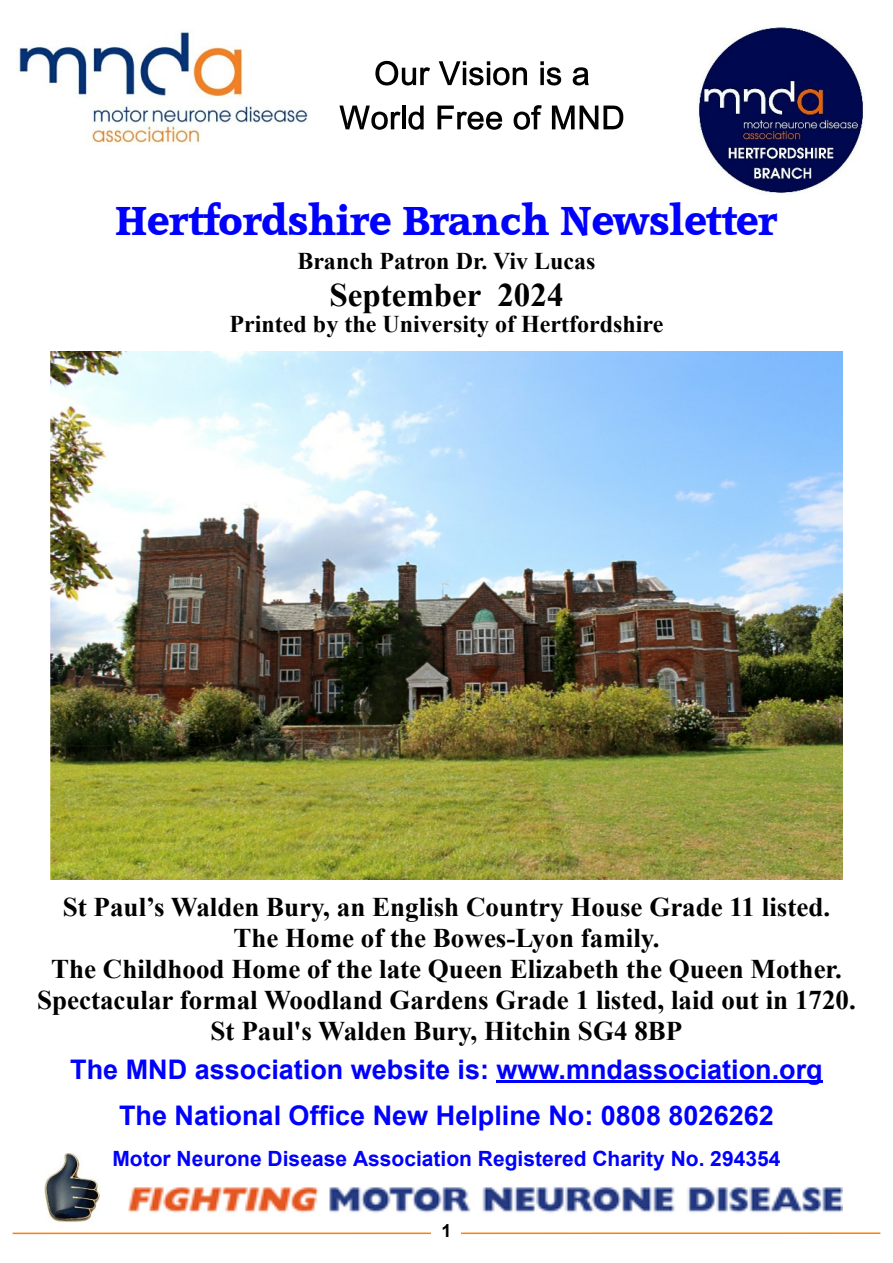
<style>
.page{position:relative;width:893px;height:1263px;background:#fff}
.page>*{position:absolute;margin:0;border:0;box-sizing:border-box;transform-origin:0 0}
.t1{font:39px "Accord SF Bold";color:#00f}
.t2{font:700 33px "Times New Roman";color:#000}
.t3{font:700 27px/31px "Times New Roman";color:#000;text-align:center}
.t4{font:700 27px/45.9px "Arial";color:#00f;text-align:center}
.t5{font:700 24px "Times New Roman";color:#000}
.t6{font:700 21px "Arial";color:#00f}
.t7{font:700 18px "Arial";color:#000}
</style>
<div class="page">
<img style="left:128px;top:1187px;width:714px;height:26px">
<hr style="left:497px;top:1080px;width:326px;height:3px;background:#00f">
<hr style="left:13px;top:1232px;width:867px;height:2px;background:#ff8000">
<div style="left:432px;top:1219px;width:29px;height:24px;background:#fff"></div>
<img style="left:44px;top:1153px;width:56px;height:69px">
<img style="left:17px;top:32px;width:292px;height:113px">
<img style="left:697px;top:27px;width:167px;height:166px">
<svg style="left:375px;top:61px;width:55px;height:24px"></svg>
<svg style="left:439px;top:61px;width:88px;height:24px"></svg>
<svg style="left:540px;top:61px;width:21px;height:24px"></svg>
<svg style="left:573px;top:67px;width:16px;height:18px"></svg>
<svg style="left:339px;top:106px;width:62px;height:24px"></svg>
<hr style="left:402px;top:106px;width:3px;height:23px;background:#000">
<svg style="left:408px;top:106px;width:16px;height:24px"></svg>
<svg style="left:438px;top:106px;width:64px;height:24px"></svg>
<svg style="left:514px;top:105px;width:28px;height:25px"></svg>
<svg style="left:552px;top:106px;width:71px;height:23px"></svg>
<img style="left:51px;top:352px;width:791px;height:528px">
<h1 class="t1" style="left:116px;top:201px;width:663px">Hertfordshire Branch Newsletter</h1>
<p class="t5" style="left:297px;top:253px;width:300px">Branch Patron Dr. Viv Lucas</p>
<p class="t2" style="left:329px;top:284px;width:236px">September 2024</p>
<p class="t5" style="left:230px;top:316px;width:435px">Printed by the University of Hertfordshire</p>
<p class="t3" style="left:37px;top:894px;width:820px">St Paul’s Walden Bury, an English Country House Grade 11 listed.<br>The Home of the Bowes-Lyon family.<br>The Childhood Home of the late Queen Elizabeth the Queen Mother.<br>Spectacular formal Woodland Gardens Grade 1 listed, laid out in 1720.<br>St Paul's Walden Bury, Hitchin SG4 8BP</p>
<p class="t4" style="left:70px;top:1049px;width:754px">The MND association website is: www.mndassociation.org<br>The National Office New Helpline No: 0808 8026262</p>
<p class="t6" style="left:112px;top:1150px;width:670px">Motor Neurone Disease Association Registered Charity No. 294354</p>
<p class="t7" style="left:441px;top:1223px;width:12px">1</p>
</div>
